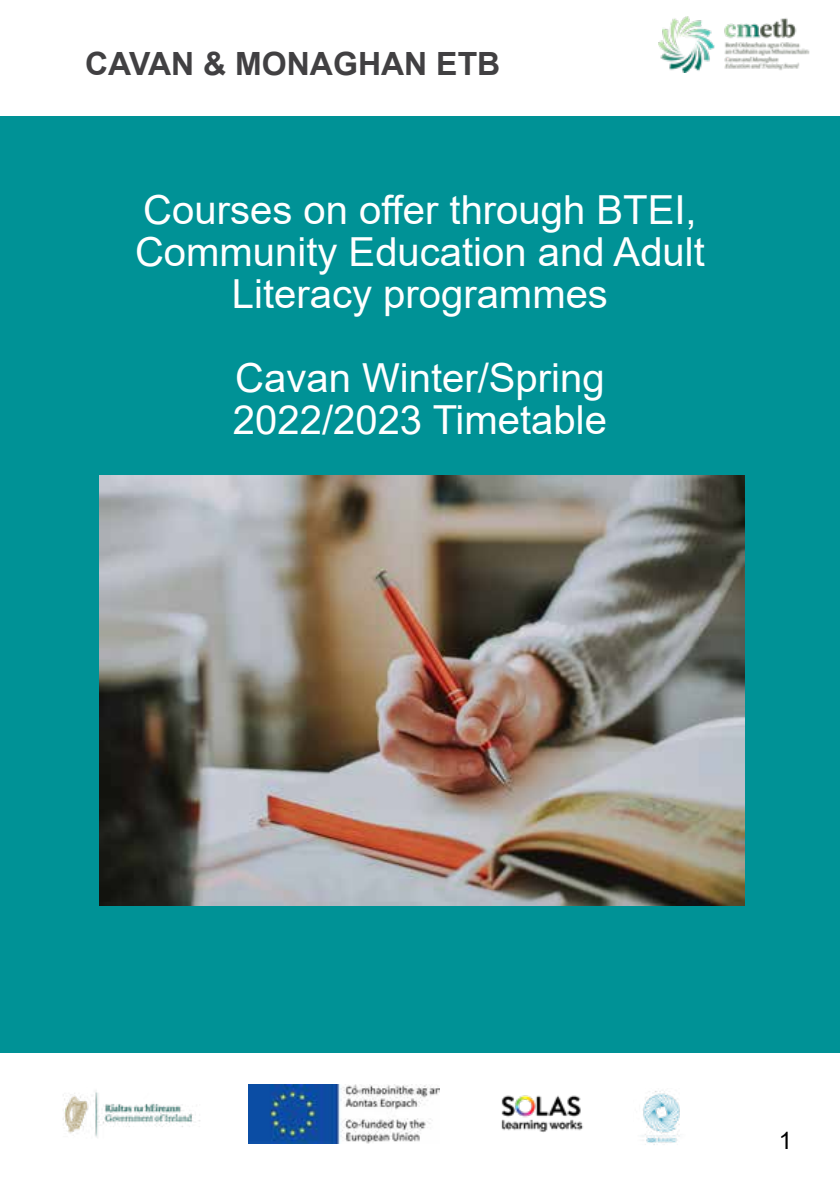
<style>
.page{position:relative;width:840px;height:1191px;background:#fff}
.page>*{position:absolute;margin:0;border:0;box-sizing:border-box;transform-origin:0 0}
.t1{font:40px/42px "Arial";color:#fff;text-align:center}
.t2{font:700 32px "Arial";color:#414042}
.t3{font:24px "Arial";color:#000}
</style>
<div class="page">
<img style="left:63px;top:1091px;width:137px;height:47px">
<img style="left:248px;top:1084px;width:191px;height:59px">
<img style="left:501px;top:1095px;width:82px;height:38px">
<img style="left:642px;top:1091px;width:38px;height:54px">
<img style="left:658px;top:17px;width:152px;height:56px">
<div style="left:0;top:116px;width:839px;height:937px;background:#009296"></div>
<img style="left:99px;top:475px;width:645px;height:430px">
<p class="t2" style="left:85px;top:41px;width:416px">CAVAN &amp; MONAGHAN ETB</p>
<p class="t1" style="left:135px;top:189px;width:571px">Courses on offer through BTEI,<br>Community Education and Adult<br>Literacy programmes</p>
<p class="t1" style="left:233px;top:357px;width:375px;text-align:left">Cavan Winter/Spring<br>2022/2023 Timetable</p>
<p class="t3" style="left:778px;top:1124px;width:15px">1</p>
</div>
